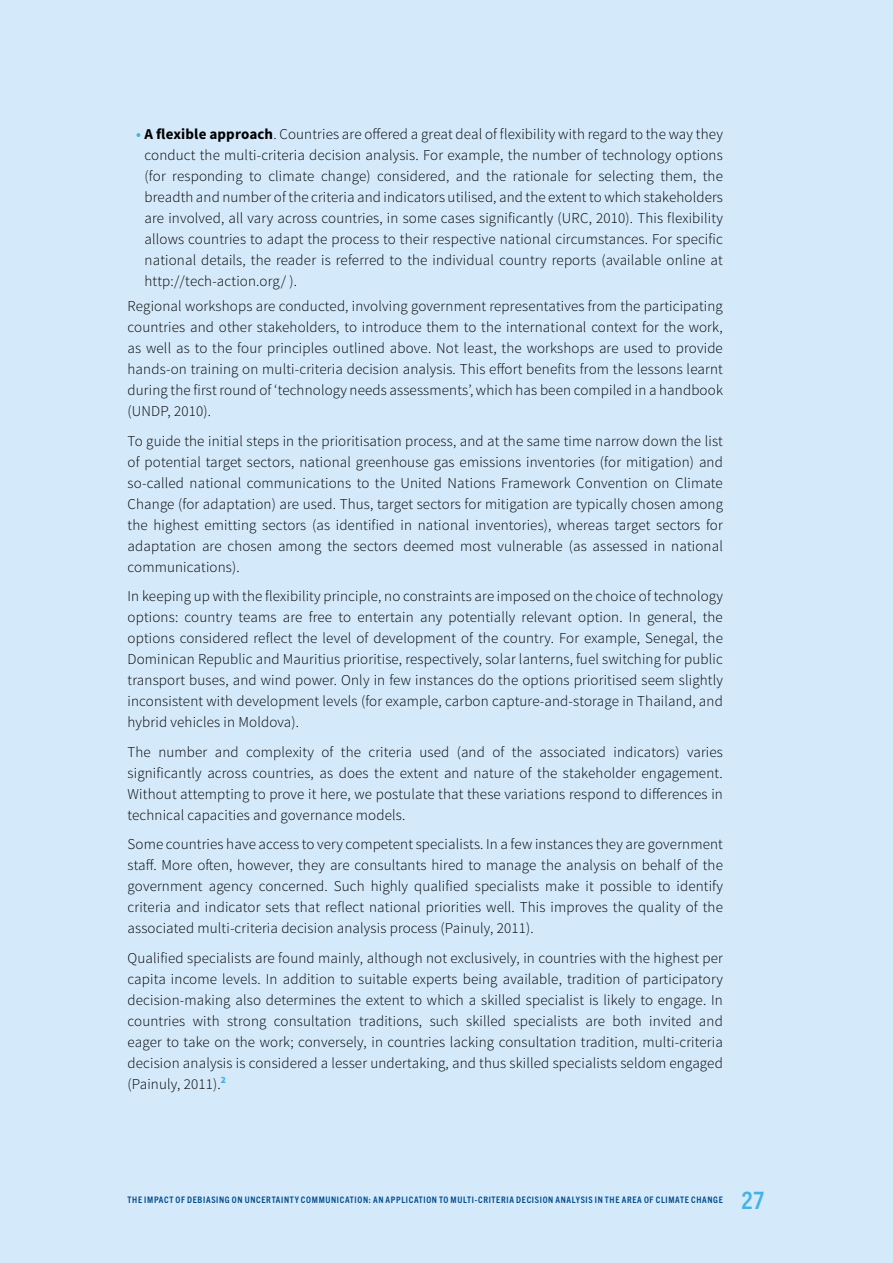
<style>
.page{position:relative;width:893px;height:1263px;background:#d4e9f9}
.page>*{position:absolute;margin:0;border:0;box-sizing:border-box;transform-origin:0 0}
.t1{font:700 condensed 24px "Trade Gothic Next LT Pro";color:#42b2e7}
.t2{font:300 15px/21px "Source Sans Pro";letter-spacing:.01em;color:#000;text-align:justify}
.t3{font:700 condensed 9px "Trade Gothic Next LT Pro";letter-spacing:.075em;color:#004a8b}
.s1{font-weight:600;color:#42b2e7}
.s2{font-weight:700}
</style>
<div class="page">
<p class="t2" style="left:145px;top:123px;width:580px;text-indent:-9px"><span class="s1">•</span> <span class="s2">A flexible approach</span>. Countries are offered a great deal of flexibility with regard to the way they conduct the multi-criteria decision analysis. For example, the number of technology options (for responding to climate change) considered, and the rationale for selecting them, the breadth and number of the criteria and indicators utilised, and the extent to which stakeholders are involved, all vary across countries, in some cases significantly (URC, 2010). This flexibility allows countries to adapt the process to their respective national circumstances. For specific national details, the reader is referred to the individual country reports (available online at http://tech-action.org/ ).</p>
<p class="t2" style="left:128px;top:296px;width:597px">Regional workshops are conducted, involving government representatives from the participating countries and other stakeholders, to introduce them to the international context for the work, as well as to the four principles outlined above. Not least, the workshops are used to provide hands-on training on multi-criteria decision analysis. This effort benefits from the lessons learnt during the first round of ‘technology needs assessments’, which has been compiled in a handbook (UNDP, 2010).</p>
<p class="t2" style="left:128px;top:430px;width:597px">To guide the initial steps in the prioritisation process, and at the same time narrow down the list of potential target sectors, national greenhouse gas emissions inventories (for mitigation) and so-called national communications to the United Nations Framework Convention on Climate Change (for adaptation) are used. Thus, target sectors for mitigation are typically chosen among the highest emitting sectors (as identified in national inventories), whereas target sectors for adaptation are chosen among the sectors deemed most vulnerable (as assessed in national communications).</p>
<p class="t2" style="left:128px;top:586px;width:597px">In keeping up with the flexibility principle, no constraints are imposed on the choice of technology options: country teams are free to entertain any potentially relevant option. In general, the options considered reflect the level of development of the country. For example, Senegal, the Dominican Republic and Mauritius prioritise, respectively, solar lanterns, fuel switching for public transport buses, and wind power. Only in few instances do the options prioritised seem slightly inconsistent with development levels (for example, carbon capture-and-storage in Thailand, and hybrid vehicles in Moldova).</p>
<p class="t2" style="left:128px;top:741px;width:597px">The number and complexity of the criteria used (and of the associated indicators) varies significantly across countries, as does the extent and nature of the stakeholder engagement.<br>Without attempting to prove it here, we postulate that these variations respond to differences in technical capacities and governance models.</p>
<p class="t2" style="left:128px;top:834px;width:597px">Some countries have access to very competent specialists. In a few instances they are government staff. More often, however, they are consultants hired to manage the analysis on behalf of the government agency concerned. Such highly qualified specialists make it possible to identify criteria and indicator sets that reflect national priorities well. This improves the quality of the associated multi-criteria decision analysis process (Painuly, 2011).</p>
<p class="t2" style="left:128px;top:947px;width:597px">Qualified specialists are found mainly, although not exclusively, in countries with the highest per capita income levels. In addition to suitable experts being available, tradition of participatory decision-making also determines the extent to which a skilled specialist is likely to engage. In countries with strong consultation traditions, such skilled specialists are both invited and eager to take on the work; conversely, in countries lacking consultation tradition, multi-criteria decision analysis is considered a lesser undertaking, and thus skilled specialists seldom engaged (Painuly, 2011).<sup>2</sup></p>
<p class="t3" style="left:128px;top:1194px;width:597px">THE IMPACT OF DEBIASING ON UNCERTAINTY COMMUNICATION: AN APPLICATION TO MULTI-CRITERIA DECISION ANALYSIS IN THE AREA OF CLIMATE CHANGE</p>
<h1 class="t1" style="left:741px;top:1184px;width:25px">27</h1>
</div>
